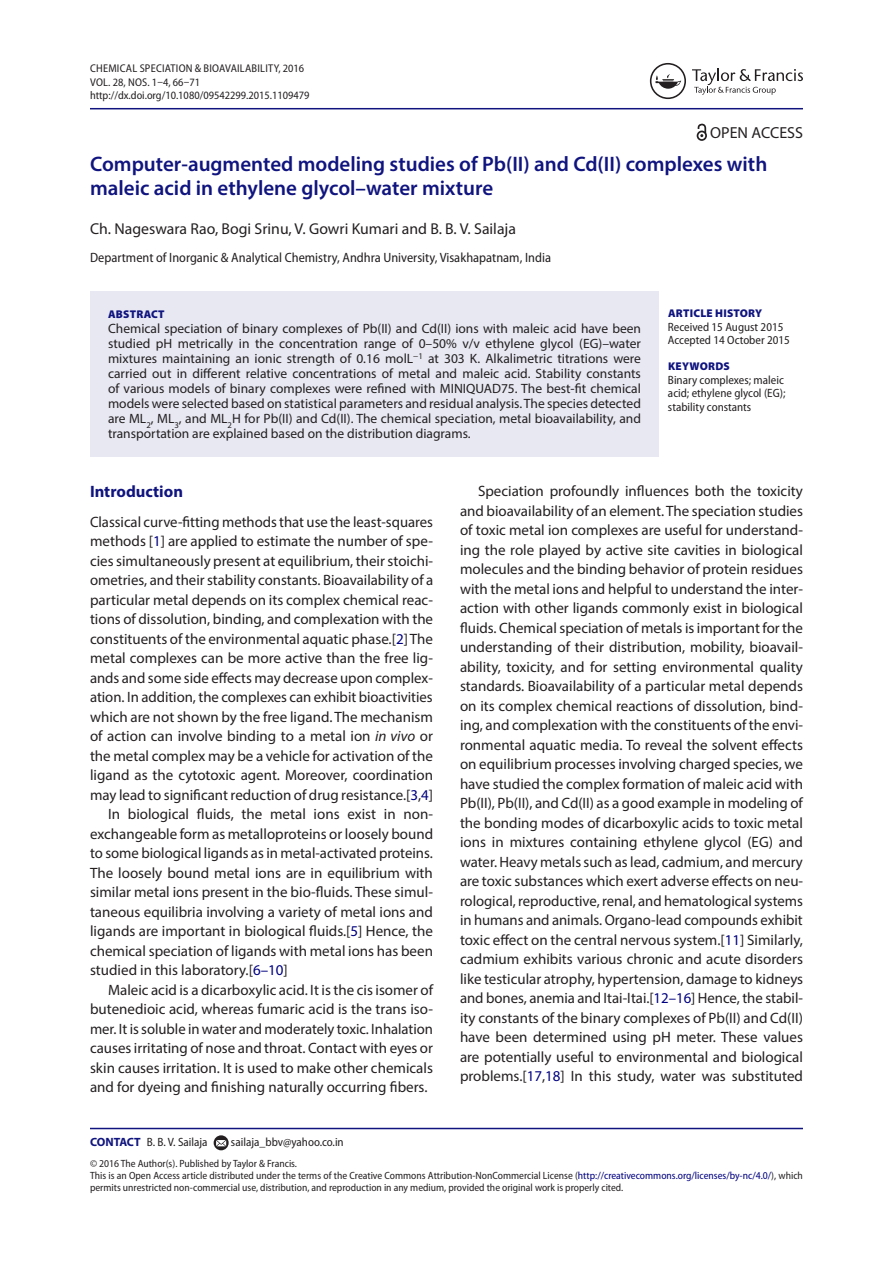
<style>
.page{position:relative;width:893px;height:1263px;background:#fff}
.page>*{position:absolute;margin:0;border:0;box-sizing:border-box;transform-origin:0 0}
.t1{font:600 21px/24px "Myriad Pro";color:#10147e}
.t2{font:700 16.5px "Myriad Pro";color:#10147e}
.t3{font:16.05px "Myriad Pro";color:#231f20}
.t4{font:15.75px "Myriad Pro";color:#231f20}
.t5{font:15px/19.5px "Myriad Pro";color:#231f20;text-align:justify}
.t6{font:13.5px/15px "Myriad Pro";color:#231f20;text-align:justify}
.t7{font:semi-condensed 13.5px "Myriad Pro";color:#231f20}
.t8{font:semi-condensed 12px/13.5px "Myriad Pro";color:#231f20}
.t9{font:semi-condensed 11.25px/13.5px "Myriad Pro";color:#231f20}
.t10{font:900 11.25px "Myriad Pro";letter-spacing:.02em;color:#10147e}
.t11{font:semi-condensed 10.5px/12px "Myriad Pro";color:#231f20}
.s1{color:#000080}
.s2{font-style:italic}
.s3{font-weight:700;font-stretch:normal;color:#10147e}
</style>
<div class="page">
<hr style="left:90px;top:108px;width:713px;height:1px;background:#10147e">
<div style="left:90px;top:292px;width:569px;height:165px;background:#e7e8f2"></div>
<hr style="left:90px;top:1128px;width:713px;height:1px;background:#10147e">
<svg style="left:214px;top:1135px;width:15px;height:15px"></svg>
<svg style="left:216px;top:1140px;width:10px;height:6px"></svg>
<svg style="left:692px;top:69px;width:111px;height:26px"></svg>
<svg style="left:650px;top:63px;width:36px;height:36px"></svg>
<svg style="left:697px;top:124px;width:10px;height:17px"></svg>
<p class="t9" style="left:90px;top:62px;width:221px">Chemical Speciation &amp; Bioavailability, 2016<br>VOL. 28, NOS. 1–4, 66–71 http://dx.doi.org/10.1080/09542299.2015.1109479</p>
<p class="t3" style="left:710px;top:123px;width:94px">OPEN ACCESS</p>
<h1 class="t1" style="left:90px;top:151px;width:679px">Computer-augmented modeling studies of Pb(II) and Cd(II) complexes with maleic acid in ethylene glycol–water mixture</h1>
<p class="t4" style="left:90px;top:219px;width:427px">Ch. Nageswara Rao, Bogi Srinu, V. Gowri Kumari and B. B. V. Sailaja</p>
<p class="t7" style="left:90px;top:250px;width:463px">Department of Inorganic &amp; Analytical Chemistry, Andhra University, Visakhapatnam, India</p>
<p class="t10" style="left:108px;top:308px;width:58px">ABSTRACT</p>
<p class="t6" style="left:108px;top:321px;width:534px">Chemical speciation of binary complexes of Pb(II) and Cd(II) ions with maleic acid have been studied pH metrically in the concentration range of 0–50% v/v ethylene glycol (EG)–water mixtures maintaining an ionic strength of 0.16 molL<sup>−1</sup> at 303 K. Alkalimetric titrations were carried out in different relative concentrations of metal and maleic acid. Stability constants of various models of binary complexes were refined with MINIQUAD75. The best-fit chemical models were selected based on statistical parameters and residual analysis. The species detected are ML<sub>2</sub>, ML<sub>3</sub>, and ML<sub>2</sub>H for Pb(II) and Cd(II). The chemical speciation, metal bioavailability, and transportation are explained based on the distribution diagrams.</p>
<p class="t10" style="left:668px;top:307px;width:96px">ARTICLE HISTORY</p>
<p class="t8" style="left:668px;top:320px;width:123px">Received 15 August 2015<br>Accepted 14 October 2015</p>
<p class="t10" style="left:668px;top:360px;width:63px">KEYWORDS</p>
<p class="t8" style="left:668px;top:373px;width:119px">Binary complexes; maleic acid; ethylene glycol (EG); stability constants</p>
<p class="t2" style="left:90px;top:481px;width:95px">Introduction</p>
<p class="t5" style="left:90px;top:511px;width:344px">Classical curve-fitting methods that use the least-squares</p>
<p class="t5" style="left:90px;top:531px;width:344px">methods [<span class="s1">1</span>] are applied to estimate the number of spe-</p>
<p class="t5" style="left:90px;top:550px;width:344px">cies simultaneously present at equilibrium, their stoichi-</p>
<p class="t5" style="left:90px;top:570px;width:345px">ometries, and their stability constants. Bioavailability of a</p>
<p class="t5" style="left:90px;top:589px;width:344px">particular metal depends on its complex chemical reac-</p>
<p class="t5" style="left:90px;top:609px;width:345px">tions of dissolution, binding, and complexation with the</p>
<p class="t5" style="left:90px;top:628px;width:344px">constituents of the environmental aquatic phase.[<span class="s1">2</span>] The</p>
<p class="t5" style="left:90px;top:648px;width:344px">metal complexes can be more active than the free lig-</p>
<p class="t5" style="left:90px;top:667px;width:344px">ands and some side effects may decrease upon complex-</p>
<p class="t5" style="left:90px;top:687px;width:344px">ation. In addition, the complexes can exhibit bioactivities</p>
<p class="t5" style="left:90px;top:706px;width:344px">which are not shown by the free ligand. The mechanism</p>
<p class="t5" style="left:90px;top:726px;width:344px">of action can involve binding to a metal ion <span class="s2">in vivo</span> or</p>
<p class="t5" style="left:90px;top:745px;width:344px">the metal complex may be a vehicle for activation of the</p>
<p class="t5" style="left:90px;top:765px;width:344px">ligand as the cytotoxic agent. Moreover, coordination</p>
<p class="t5" style="left:90px;top:784px;width:344px">may lead to significant reduction of drug resistance.[<span class="s1">3</span>,<span class="s1">4</span>]</p>
<p class="t5" style="left:108px;top:804px;width:326px">In biological fluids, the metal ions exist in non-</p>
<p class="t5" style="left:90px;top:823px;width:345px">exchangeable form as metalloproteins or loosely bound</p>
<p class="t5" style="left:90px;top:843px;width:344px">to some biological ligands as in metal-activated proteins.</p>
<p class="t5" style="left:90px;top:862px;width:344px">The loosely bound metal ions are in equilibrium with</p>
<p class="t5" style="left:90px;top:882px;width:344px">similar metal ions present in the bio-fluids. These simul-</p>
<p class="t5" style="left:90px;top:901px;width:344px">taneous equilibria involving a variety of metal ions and</p>
<p class="t5" style="left:90px;top:921px;width:344px">ligands are important in biological fluids.[<span class="s1">5</span>] Hence, the</p>
<p class="t5" style="left:90px;top:940px;width:344px">chemical speciation of ligands with metal ions has been</p>
<p class="t5" style="left:90px;top:960px;width:199px">studied in this laboratory.[<span class="s1">6–10</span>]</p>
<p class="t5" style="left:108px;top:979px;width:327px">Maleic acid is a dicarboxylic acid. It is the cis isomer of</p>
<p class="t5" style="left:90px;top:999px;width:344px">butenedioic acid, whereas fumaric acid is the trans iso-</p>
<p class="t5" style="left:90px;top:1018px;width:345px">mer. It is soluble in water and moderately toxic. Inhalation</p>
<p class="t5" style="left:90px;top:1038px;width:345px">causes irritating of nose and throat. Contact with eyes or</p>
<p class="t5" style="left:90px;top:1057px;width:344px">skin causes irritation. It is used to make other chemicals</p>
<p class="t5" style="left:90px;top:1077px;width:339px">and for dyeing and finishing naturally occurring fibers.</p>
<p class="t8" style="left:90px;top:1136px;width:119px"><span class="s3">CONTACT</span> B. B. V. Sailaja</p>
<p class="t8" style="left:231px;top:1136px;width:114px">sailaja_bbv@yahoo.co.in</p>
<p class="t5" style="left:460px;top:481px;width:345px;text-indent:18px">Speciation profoundly influences both the toxicity and bioavailability of an element. The speciation studies of toxic metal ion complexes are useful for understand&shy;ing the role played by active site cavities in biological molecules and the binding behavior of protein residues with the metal ions and helpful to understand the inter&shy;action with other ligands commonly exist in biological fluids. Chemical speciation of metals is important for the understanding of their distribution, mobility, bioavail&shy;ability, toxicity, and for setting environmental quality standards. Bioavailability of a particular metal depends on its complex chemical reactions of dissolution, bind&shy;ing, and complexation with the constituents of the envi&shy;ronmental aquatic media. To reveal the solvent effects on equilibrium processes involving charged species, we have studied the complex formation of maleic acid with Pb(II), Pb(II), and Cd(II) as a good example in modeling of the bonding modes of dicarboxylic acids to toxic metal ions in mixtures containing ethylene glycol (EG) and water. Heavy metals such as lead, cadmium, and mercury are toxic substances which exert adverse effects on neu&shy;rological, reproductive, renal, and hematological systems in humans and animals. Organo-lead compounds exhibit toxic effect on the central nervous system.[<span class="s1">11</span>] Similarly, cadmium exhibits various chronic and acute disorders like testicular atrophy, hypertension, damage to kidneys and bones, anemia and Itai-Itai.[<span class="s1">12–16</span>] Hence, the stabil&shy;ity constants of the binary complexes of Pb(II) and Cd(II) have been determined using pH meter. These values are potentially useful to environmental and biological problems.[<span class="s1">17</span>,<span class="s1">18</span>] In this study, water was substituted</p>
<p class="t11" style="left:90px;top:1158px;width:714px">© 2016 The Author(s). Published by Taylor &amp; Francis.<br>This is an Open Access article distributed under the terms of the Creative Commons Attribution-NonCommercial License (<span class="s1">http://creativecommons.org/licenses/by-nc/4.0/</span>), which permits unrestricted non-commercial use, distribution, and reproduction in any medium, provided the original work is properly cited.</p>
</div>
